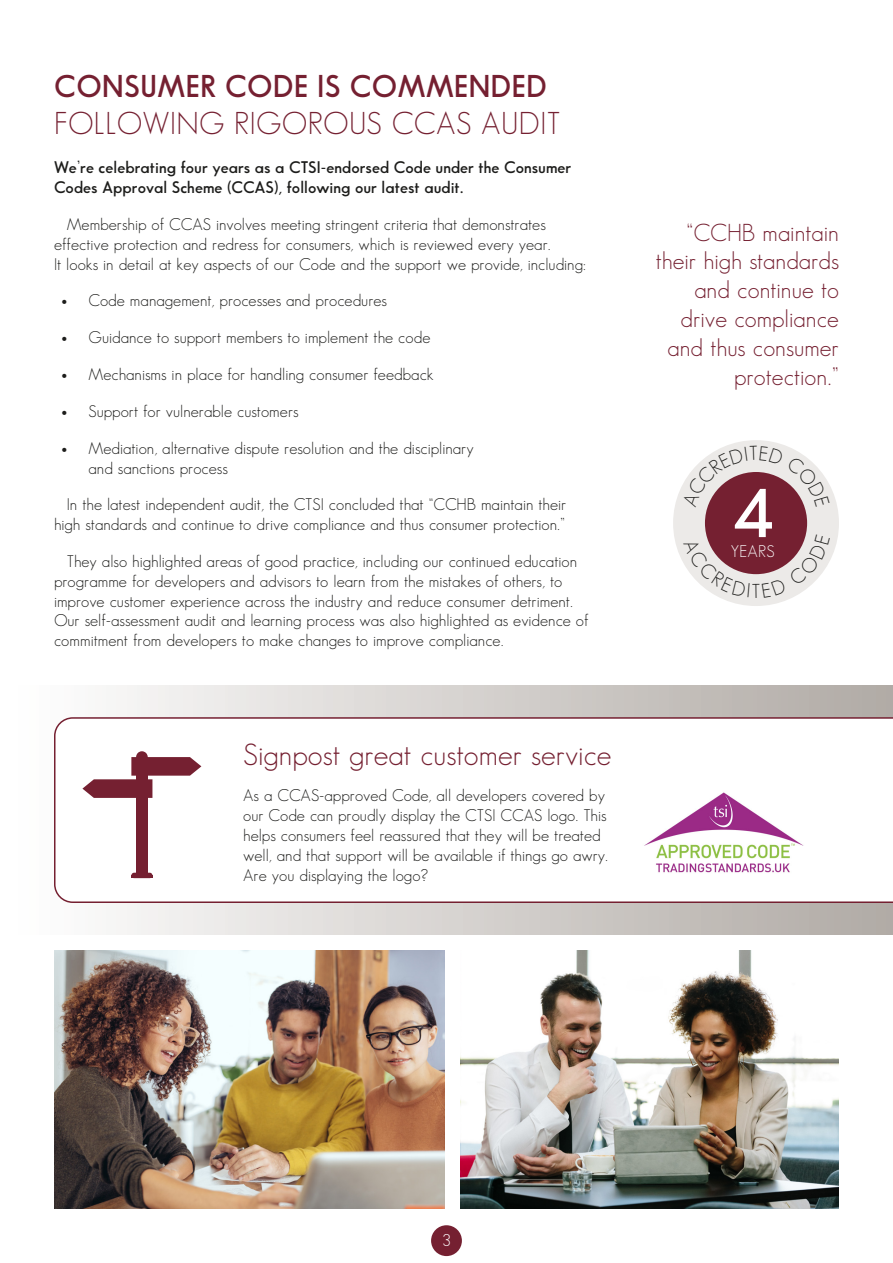
<style>
.page{position:relative;width:893px;height:1263px;background:#fff}
.page>*{position:absolute;margin:0;border:0;box-sizing:border-box;transform-origin:0 0}
.body_text{font:600 67.5px "Sans Serif FLF";color:#fff}
.header_2_light{font:30.9px "Sans Serif FLF";letter-spacing:.015em;color:#752031}
.header_1_bold{font:600 30.9px "Sans Serif FLF";letter-spacing:.015em;color:#752031}
.break_out_text{font:30px "Sans Serif FLF";color:#752031}
.break_out_text-2{font:24px/28.8px "Sans Serif FLF";color:#752031;text-align:right}
.body_text-2{font:16.5px/19.8px "Sans Serif FLF";color:#1d1d1b}
.standfirst{font:600 16.5px/19.8px "Sans Serif FLF";color:#1d1d1b}
.body_text-3{font:16.5px "Sans Serif FLF";letter-spacing:.015em;color:#fff}
</style>
<div class="page">
<div style="left:0;top:686px;width:893px;height:248px;background:linear-gradient(to right,#fff,#b0aaa4)"></div>
<div style="left:431px;top:1225px;width:31px;height:31px;background:#752031;border-radius:50%"></div>
<svg style="left:54px;top:717px;width:839px;height:186px"></svg>
<div style="left:136px;top:757px;width:12px;height:116px;background:#752031"></div>
<div style="left:131px;top:873px;width:21px;height:5px;background:#752031;border-radius:3px"></div>
<hr style="left:131px;top:875px;width:21px;height:3px;background:#752031">
<div style="left:136px;top:751px;width:12px;height:12px;background:#752031;border-radius:50%"></div>
<svg style="left:82px;top:757px;width:119px;height:41px"></svg>
<img style="left:642px;top:783px;width:166px;height:95px">
<img style="left:461px;top:950px;width:378px;height:259px">
<img style="left:54px;top:950px;width:390px;height:259px">
<div style="left:673px;top:440px;width:166px;height:166px;background:#eceae8;border-radius:50%"></div>
<div style="left:705px;top:472px;width:102px;height:102px;background:#752031;border-radius:50%"></div>
<svg style="left:682px;top:448px;width:137px;height:60px"></svg>
<svg style="left:693px;top:535px;width:137px;height:62px"></svg>
<p class="header_1_bold" style="left:54px;top:69px;width:494px">CONSUMER CODE IS COMMENDED</p>
<p class="header_2_light" style="left:54px;top:106px;width:508px">FOLLOWING RIGOROUS CCAS AUDIT</p>
<p class="standfirst" style="left:54px;top:158px;width:519px">We’re celebrating four years as a CTSI-endorsed Code under the Consumer<br>Codes Approval Scheme (CCAS), following our latest audit.</p>
<p class="body_text-2" style="left:54px;top:214px;width:533px;text-indent:13px">Membership of CCAS involves meeting stringent criteria that demonstrates effective protection and redress for consumers, which is reviewed every year.<br>It looks in detail at key aspects of our Code and the support we provide, including:</p>
<p class="body_text-2" style="left:62px;top:291px;width:327px">• Code management, processes and procedures</p>
<p class="body_text-2" style="left:62px;top:328px;width:370px">• Guidance to support members to implement the code</p>
<p class="body_text-2" style="left:62px;top:364px;width:374px">• Mechanisms in place for handling consumer feedback</p>
<p class="body_text-2" style="left:62px;top:401px;width:239px">• Support for vulnerable customers</p>
<p class="body_text-2" style="left:88px;top:438px;width:387px;text-indent:-27px">• Mediation, alternative dispute resolution and the disciplinary and sanctions process</p>
<p class="body_text-2" style="left:54px;top:495px;width:514px;text-align:right">In the latest independent audit, the CTSI concluded that “CCHB maintain their high standards and continue to drive compliance and thus consumer protection.”</p>
<p class="body_text-2" style="left:54px;top:551px;width:536px;text-indent:13px">They also highlighted areas of good practice, including our continued education programme for developers and advisors to learn from the mistakes of others, to improve customer experience across the industry and reduce consumer detriment.<br>Our self-assessment audit and learning process was also highlighted as evidence of commitment from developers to make changes to improve compliance.</p>
<p class="break_out_text" style="left:243px;top:737px;width:370px">Signpost great customer service</p>
<p class="body_text-2" style="left:243px;top:786px;width:367px">As a CCAS-approved Code, all developers covered by our Code can proudly display the CTSI CCAS logo. This helps consumers feel reassured that they will be treated well, and that support will be available if things go awry.<br>Are you displaying the logo?</p>
<p class="break_out_text-2" style="left:656px;top:218px;width:185px">“CCHB maintain their high standards and continue to drive compliance and thus consumer protection.”</p>
<p class="body_text" style="left:733px;top:476px;width:41px">4</p>
<p class="body_text-3" style="left:731px;top:542px;width:45px">YEARS</p>
<p class="body_text-3" style="left:442px;top:1231px;width:10px">3</p>
</div>
